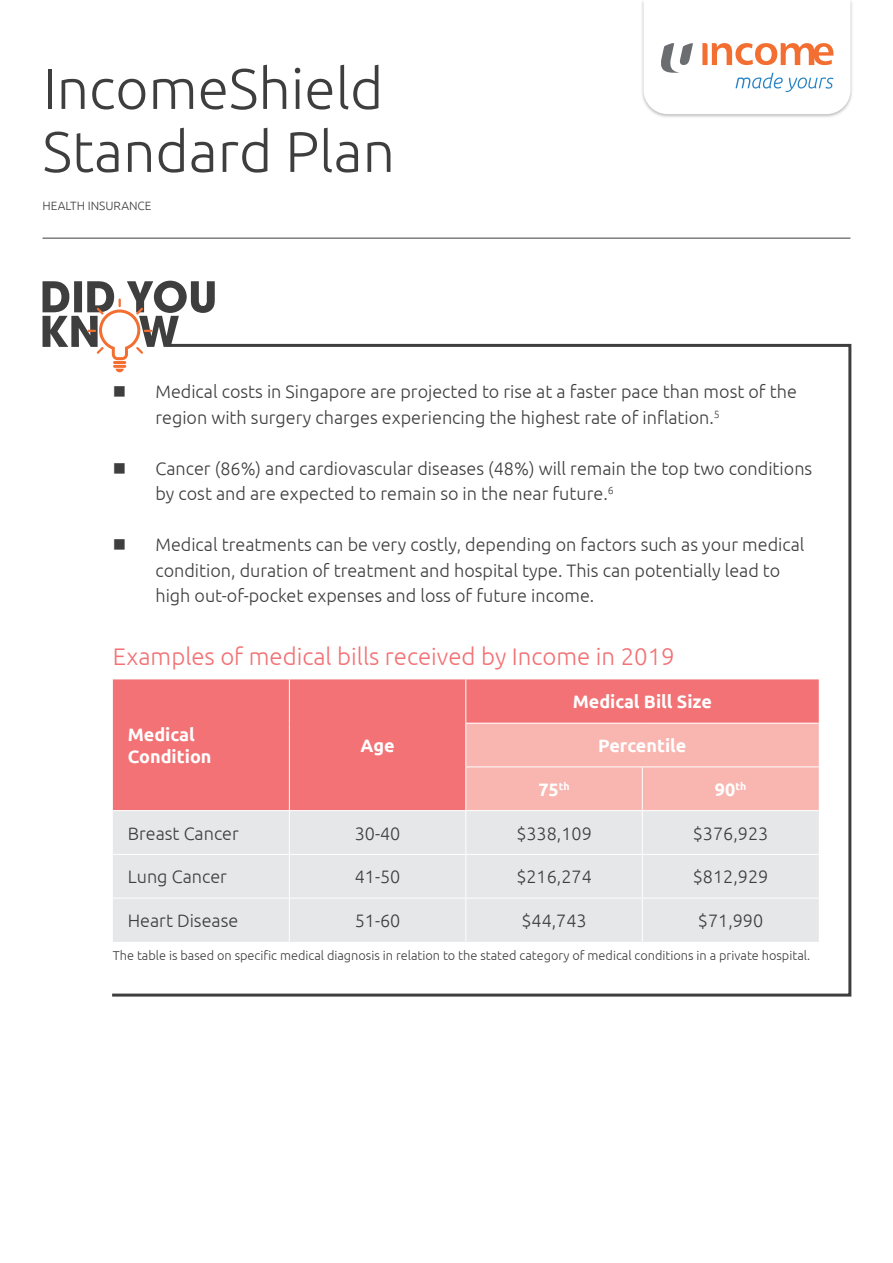
<style>
.page{position:relative;width:893px;height:1263px;background:#fff}
.page>*{position:absolute;margin:0;border:0;box-sizing:border-box;transform-origin:0 0}
.t1{font:300 57px/63px "Ubuntu";color:#3e3e3f}
.t2{font:300 24px "Ubuntu";color:#f27275}
.t3{font:300 18px/25.5px "Ubuntu";color:#3e3e3f}
.t4{font:700 18px/21.6px "Ubuntu";color:#fff}
.t5{font:300 12.75px "Ubuntu";color:#3e3e3f}
.t6{font:300 12px "Ubuntu";color:#3e3e3f}
</style>
<div class="page">
<hr style="left:43px;top:238px;width:807px;height:1px;background:#3e3e3f">
<img style="left:642px;top:1px;width:210px;height:116px">
<svg style="left:643px;top:1px;width:207px;height:113px"></svg>
<svg style="left:112px;top:343px;width:740px;height:654px"></svg>
<svg style="left:43px;top:281px;width:172px;height:91px"></svg>
<div style="left:113px;top:679px;width:706px;height:131px;background:#f27275"></div>
<div style="left:466px;top:724px;width:353px;height:86px;background:#f9b5b0"></div>
<div style="left:113px;top:811px;width:706px;height:131px;background:#e6e7e9"></div>
<hr style="left:289px;top:679px;width:1px;height:44px;background:#fff">
<hr style="left:289px;top:723px;width:1px;height:44px;background:#fff">
<hr style="left:289px;top:767px;width:1px;height:43px;background:#fff">
<hr style="left:465px;top:679px;width:1px;height:44px;background:#fff">
<hr style="left:465px;top:723px;width:177px;height:1px;background:#fff">
<hr style="left:465px;top:723px;width:1px;height:43px;background:#fff">
<hr style="left:642px;top:723px;width:177px;height:1px;background:#fff">
<hr style="left:465px;top:766px;width:177px;height:1px;background:#fff">
<hr style="left:465px;top:767px;width:1px;height:43px;background:#fff">
<hr style="left:642px;top:766px;width:177px;height:1px;background:#fff">
<hr style="left:642px;top:767px;width:1px;height:43px;background:#fff">
<hr style="left:113px;top:810px;width:176px;height:1px;background:#fff">
<hr style="left:289px;top:810px;width:177px;height:1px;background:#fff">
<hr style="left:289px;top:811px;width:1px;height:43px;background:#fff">
<hr style="left:466px;top:810px;width:176px;height:1px;background:#fff">
<hr style="left:465px;top:811px;width:1px;height:43px;background:#fff">
<hr style="left:642px;top:810px;width:177px;height:1px;background:#fff">
<hr style="left:642px;top:811px;width:1px;height:43px;background:#fff">
<hr style="left:113px;top:854px;width:176px;height:1px;background:#fff">
<hr style="left:289px;top:854px;width:177px;height:1px;background:#fff">
<hr style="left:289px;top:855px;width:1px;height:43px;background:#fff">
<hr style="left:466px;top:854px;width:176px;height:1px;background:#fff">
<hr style="left:465px;top:855px;width:1px;height:43px;background:#fff">
<hr style="left:642px;top:854px;width:177px;height:1px;background:#fff">
<hr style="left:642px;top:855px;width:1px;height:43px;background:#fff">
<hr style="left:113px;top:898px;width:176px;height:1px;background:#fff">
<hr style="left:289px;top:898px;width:177px;height:1px;background:#fff">
<hr style="left:289px;top:898px;width:1px;height:44px;background:#fff">
<hr style="left:466px;top:898px;width:176px;height:1px;background:#fff">
<hr style="left:465px;top:898px;width:1px;height:44px;background:#fff">
<hr style="left:642px;top:898px;width:177px;height:1px;background:#fff">
<hr style="left:642px;top:898px;width:1px;height:44px;background:#fff">
<h1 class="t1" style="left:43px;top:56px;width:354px">IncomeShield<br>Standard Plan</h1>
<p class="t6" style="left:43px;top:198px;width:111px">HEALTH INSURANCE</p>
<p class="t3" style="left:155px;top:378px;width:643px;text-indent:-43px">■ Medical costs in Singapore are projected to rise at a faster pace than most of the region with surgery charges experiencing the highest rate of inflation.<sup>5</sup></p>
<p class="t3" style="left:155px;top:455px;width:658px;text-indent:-43px">■ Cancer (86%) and cardiovascular diseases (48%) will remain the top two conditions by cost and are expected to remain so in the near future.<sup>6</sup></p>
<p class="t3" style="left:155px;top:531px;width:651px;text-indent:-43px">■ Medical treatments can be very costly, depending on factors such as your medical condition, duration of treatment and hospital type. This can potentially lead to high out-of-pocket expenses and loss of future income.</p>
<h2 class="t2" style="left:113px;top:642px;width:563px">Examples of medical bills received by Income in 2019</h2>
<p class="t4" style="left:128px;top:724px;width:85px">Medical<br>Condition</p>
<p class="t4" style="left:361px;top:734px;width:35px">Age</p>
<p class="t4" style="left:573px;top:691px;width:141px">Medical Bill Size</p>
<p class="t4" style="left:598px;top:734px;width:90px">Percentile</p>
<p class="t4" style="left:538px;top:778px;width:33px">75<sup>th</sup></p>
<p class="t4" style="left:715px;top:778px;width:33px">90<sup>th</sup></p>
<p class="t3" style="left:128px;top:820px;width:113px">Breast Cancer</p>
<p class="t3" style="left:355px;top:820px;width:47px">30-40</p>
<p class="t3" style="left:516px;top:820px;width:77px">$338,109</p>
<p class="t3" style="left:693px;top:820px;width:77px">$376,923</p>
<p class="t3" style="left:128px;top:864px;width:101px">Lung Cancer</p>
<p class="t3" style="left:355px;top:864px;width:47px">41-50</p>
<p class="t3" style="left:516px;top:864px;width:77px">$216,274</p>
<p class="t3" style="left:693px;top:864px;width:77px">$812,929</p>
<p class="t3" style="left:128px;top:907px;width:112px">Heart Disease</p>
<p class="t3" style="left:355px;top:907px;width:47px">51-60</p>
<p class="t3" style="left:521px;top:907px;width:67px">$44,743</p>
<p class="t3" style="left:698px;top:907px;width:67px">$71,990</p>
<p class="t5" style="left:113px;top:947px;width:699px">The table is based on specific medical diagnosis in relation to the stated category of medical conditions in a private hospital.</p>
</div>
